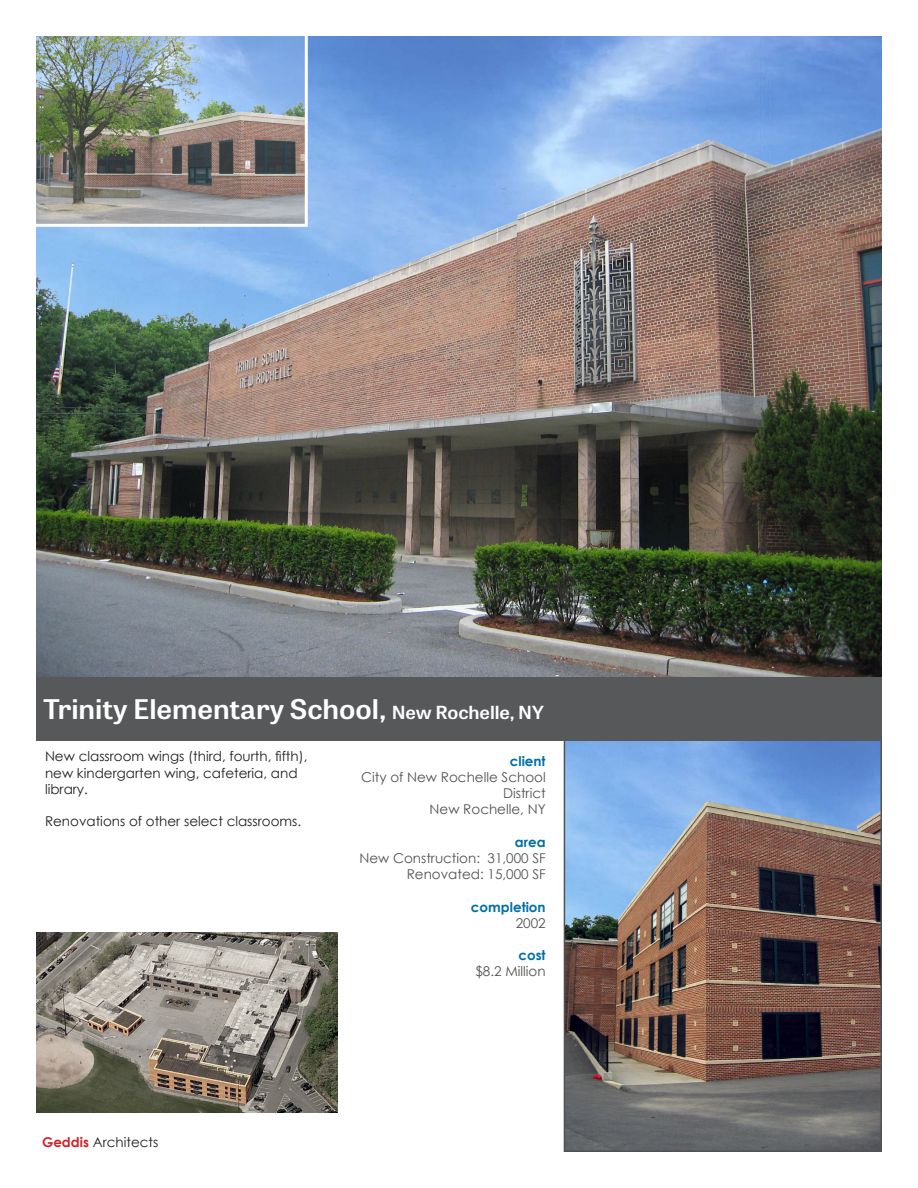
<style>
.page{position:relative;width:918px;height:1188px;background:#fff}
.page>*{position:absolute;margin:0;border:0;box-sizing:border-box;transform-origin:0 0}
.large_project_headin{font:600 27px "Tablet Gothic Narrow";color:#fff;scale:1.16 1}
.description_of_proje{font:13.5px/16.2px "Century Gothic";color:#231f20}
.description_of_proje-2{font:13.5px/16.2px "Century Gothic";color:#515254;text-align:right}
.description_of_proje-3{font:700 13.5px/16.2px "Century Gothic";color:#0070a7;text-align:right}
.s1{font-size:18px}
.s2{font-weight:400;color:#515254}
.s3{font-weight:700;color:#0070a7}
.s4{font-weight:700;color:#d1232a}
</style>
<div class="page">
<img style="left:36px;top:36px;width:846px;height:641px">
<img style="left:567px;top:741px;width:312px;height:408px">
<div style="left:564px;top:738px;width:318px;height:414px;border:2px solid #515254"></div>
<div style="left:36px;top:677px;width:846px;height:64px;background:#57585a"></div>
<img style="left:37px;top:37px;width:267px;height:186px">
<div style="left:33px;top:33px;width:275px;height:194px;border:3px solid #fff"></div>
<img style="left:36px;top:932px;width:301px;height:181px">
<p class="large_project_headin" style="left:44px;top:691px;width:433px">Trinity Elementary School, <span class="s1">New Rochelle, NY</span></p>
<p class="description_of_proje" style="left:45px;top:748px;width:264px">New classroom wings (third, fourth, fifth), new kindergarten wing, cafeteria, and library.</p>
<p class="description_of_proje" style="left:45px;top:813px;width:258px">Renovations of other select classrooms.</p>
<p class="description_of_proje-3" style="left:510px;top:752px;width:37px">client</p>
<p class="description_of_proje-2" style="left:361px;top:769px;width:186px">City of New Rochelle School<br>District</p>
<p class="description_of_proje-2" style="left:430px;top:801px;width:118px">New Rochelle, NY</p>
<p class="description_of_proje-3" style="left:515px;top:833px;width:32px">area</p>
<p class="description_of_proje-2" style="left:359px;top:850px;width:188px">New Construction: 31,000 SF</p>
<p class="description_of_proje-2" style="left:407px;top:866px;width:140px">Renovated: 15,000 SF</p>
<p class="description_of_proje-3" style="left:471px;top:898px;width:76px">completion<br><span class="s2">2002</span></p>
<p class="description_of_proje-2" style="left:475px;top:947px;width:72px"><span class="s3">cost<br></span>$8.2 Million</p>
<p class="description_of_proje" style="left:42px;top:1134px;width:118px"><span class="s4">Geddis</span> Architects</p>
</div>
